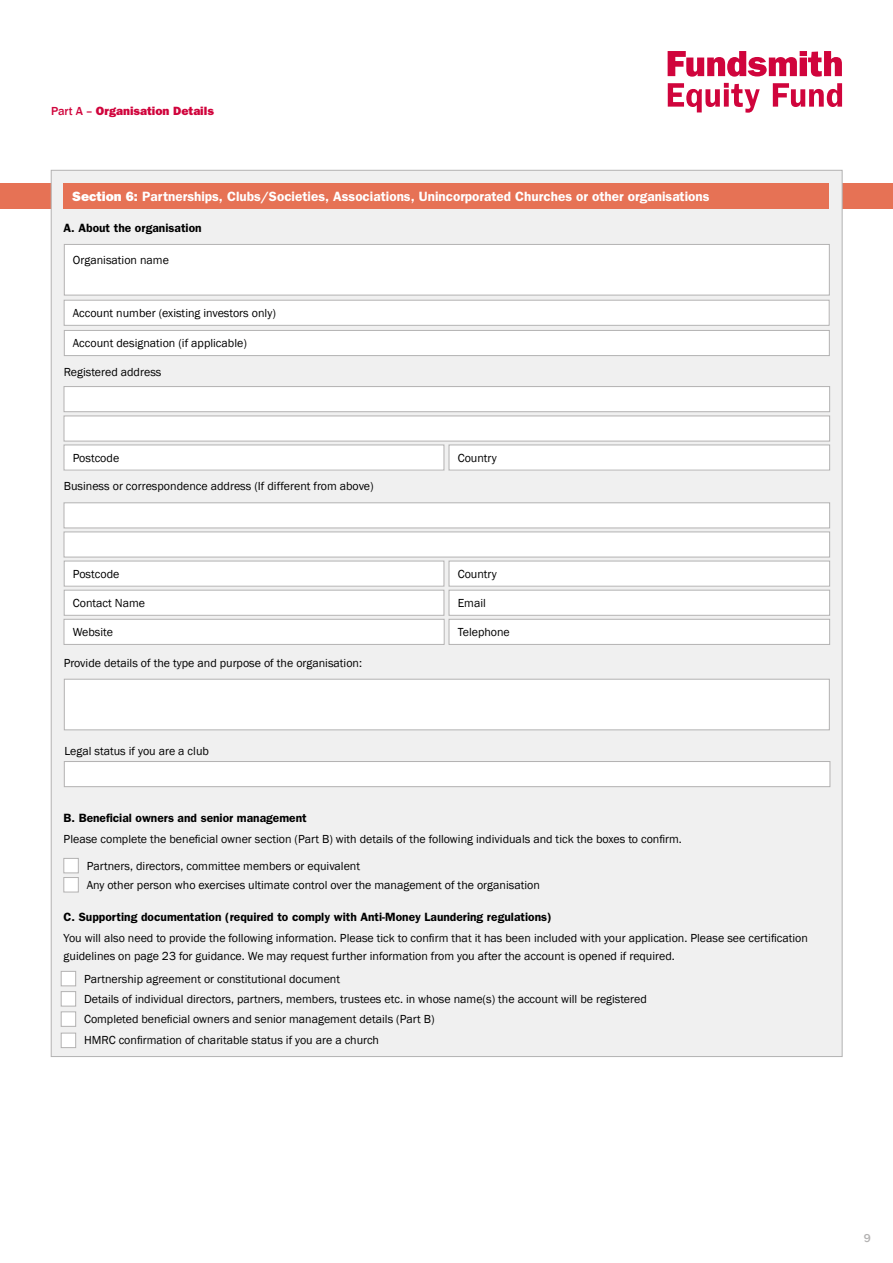
<style>
.page{position:relative;width:893px;height:1263px;background:#fff}
.page>*{position:absolute;margin:0;border:0;box-sizing:border-box;transform-origin:0 0}
.t1{font:600 13.5px "Franklin Gothic";color:#fff}
.t2{font:12px/20.7px "Franklin Gothic";color:#000}
.t3{font:600 12px "Franklin Gothic";color:#000}
.t4{font:800 12px "Franklin Gothic";color:#d0043c}
.t5{font:500 12px "Franklin Gothic";color:#b3b2b2}
.s1{font-weight:500}
.s2{font-weight:800}
</style>
<div class="page">
<div style="left:0;top:183px;width:893px;height:25px;background:#e67255"></div>
<div style="left:51px;top:170px;width:791px;height:887px;background:#f0f0f0;border:1px solid #b3b2b2"></div>
<div style="left:64px;top:761px;width:766px;height:26px;background:#fff;border:1px solid #b3b2b2"></div>
<svg style="left:668px;top:51px;width:174px;height:26px"></svg>
<svg style="left:668px;top:83px;width:92px;height:30px"></svg>
<svg style="left:773px;top:83px;width:69px;height:24px"></svg>
<div style="left:64px;top:183px;width:765px;height:25px;background:#e67255"></div>
<div style="left:64px;top:300px;width:765px;height:25px;background:#fff"></div>
<div style="left:64px;top:300px;width:765px;height:25px;border:1px solid #b3b2b2"></div>
<div style="left:64px;top:244px;width:765px;height:51px;background:#fff"></div>
<div style="left:64px;top:244px;width:765px;height:51px;border:1px solid #b3b2b2"></div>
<div style="left:64px;top:679px;width:765px;height:51px;background:#fff;border:1px solid #b3b2b2"></div>
<div style="left:64px;top:858px;width:15px;height:15px;background:#fff;border:1px solid #b3b2b2"></div>
<div style="left:61px;top:971px;width:15px;height:15px;background:#fff;border:1px solid #b3b2b2"></div>
<div style="left:64px;top:877px;width:15px;height:15px;background:#fff;border:1px solid #b3b2b2"></div>
<div style="left:61px;top:991px;width:15px;height:15px;background:#fff;border:1px solid #b3b2b2"></div>
<div style="left:61px;top:1012px;width:15px;height:14px;background:#fff;border:1px solid #b3b2b2"></div>
<div style="left:61px;top:1033px;width:15px;height:15px;background:#fff;border:1px solid #b3b2b2"></div>
<div style="left:64px;top:330px;width:765px;height:26px;background:#fff"></div>
<div style="left:64px;top:330px;width:765px;height:26px;border:1px solid #b3b2b2"></div>
<div style="left:64px;top:445px;width:380px;height:25px;background:#fff"></div>
<div style="left:64px;top:445px;width:380px;height:25px;border:1px solid #b3b2b2"></div>
<div style="left:64px;top:386px;width:766px;height:26px;background:#fff;border:1px solid #b3b2b2"></div>
<div style="left:64px;top:416px;width:766px;height:25px;background:#fff;border:1px solid #b3b2b2"></div>
<div style="left:449px;top:445px;width:381px;height:25px;background:#fff"></div>
<div style="left:449px;top:445px;width:381px;height:25px;border:1px solid #b3b2b2"></div>
<div style="left:64px;top:532px;width:766px;height:25px;background:#fff;border:1px solid #b3b2b2"></div>
<div style="left:64px;top:503px;width:766px;height:25px;background:#fff;border:1px solid #b3b2b2"></div>
<div style="left:64px;top:619px;width:380px;height:25px;background:#fff"></div>
<div style="left:64px;top:619px;width:380px;height:26px;border:1px solid #b3b2b2"></div>
<div style="left:449px;top:619px;width:381px;height:25px;background:#fff"></div>
<div style="left:449px;top:619px;width:381px;height:26px;border:1px solid #b3b2b2"></div>
<div style="left:449px;top:561px;width:381px;height:25px;background:#fff"></div>
<div style="left:449px;top:561px;width:381px;height:25px;border:1px solid #b3b2b2"></div>
<div style="left:449px;top:590px;width:381px;height:25px;background:#fff"></div>
<div style="left:449px;top:590px;width:381px;height:25px;border:1px solid #b3b2b2"></div>
<div style="left:64px;top:590px;width:380px;height:25px;background:#fff"></div>
<div style="left:64px;top:590px;width:380px;height:25px;border:1px solid #b3b2b2"></div>
<div style="left:64px;top:561px;width:380px;height:25px;background:#fff"></div>
<div style="left:64px;top:561px;width:380px;height:25px;border:1px solid #b3b2b2"></div>
<p class="t4" style="left:51px;top:104px;width:164px"><span class="s1">Part A –</span> Organisation Details</p>
<p class="t1" style="left:72px;top:188px;width:639px"><span class="s2">Section 6:</span> Partnerships, Clubs/Societies, Associations, Unincorporated Churches or other organisations</p>
<p class="t3" style="left:64px;top:221px;width:140px">A. About the organisation</p>
<p class="t2" style="left:73px;top:250px;width:97px">Organisation name</p>
<p class="t2" style="left:73px;top:303px;width:205px">Account number (existing investors only)</p>
<p class="t2" style="left:73px;top:333px;width:175px">Account designation (if applicable)</p>
<p class="t2" style="left:64px;top:362px;width:99px">Registered address</p>
<p class="t2" style="left:73px;top:448px;width:48px">Postcode</p>
<p class="t2" style="left:64px;top:476px;width:311px">Business or correspondence address (If different from above)</p>
<p class="t2" style="left:73px;top:564px;width:48px">Postcode</p>
<p class="t2" style="left:458px;top:448px;width:41px">Country</p>
<p class="t2" style="left:458px;top:564px;width:41px">Country</p>
<p class="t2" style="left:73px;top:593px;width:74px">Contact Name</p>
<p class="t2" style="left:458px;top:593px;width:30px">Email</p>
<p class="t2" style="left:73px;top:622px;width:42px">Website</p>
<p class="t2" style="left:458px;top:622px;width:54px">Telephone</p>
<p class="t2" style="left:64px;top:653px;width:300px">Provide details of the type and purpose of the organisation:</p>
<p class="t2" style="left:64px;top:741px;width:146px">Legal status if you are a club</p>
<p class="t3" style="left:64px;top:811px;width:245px">B. Beneficial owners and senior management</p>
<p class="t2" style="left:64px;top:828px;width:620px">Please complete the beneficial owner section (Part B) with details of the following individuals and tick the boxes to confirm.</p>
<p class="t2" style="left:87px;top:856px;width:275px">Partners, directors, committee members or equivalent</p>
<p class="t2" style="left:87px;top:875px;width:455px">Any other person who exercises ultimate control over the management of the organisation</p>
<p class="t3" style="left:64px;top:910px;width:490px">C. Supporting documentation (required to comply with Anti-Money Laundering regulations)</p>
<p class="t2" style="left:64px;top:929px;width:746px;line-height:18px">You will also need to provide the following information. Please tick to confirm that it has been included with your application. Please see certification guidelines on page 23 for guidance. We may request further information from you after the account is opened if required.</p>
<p class="t2" style="left:84px;top:969px;width:258px">Partnership agreement or constitutional document</p>
<p class="t2" style="left:84px;top:989px;width:564px">Details of individual directors, partners, members, trustees etc. in whose name(s) the account will be registered<br>Completed beneficial owners and senior management details (Part B)<br>HMRC confirmation of charitable status if you are a church</p>
<p class="t5" style="left:864px;top:1230px;width:9px">9</p>
</div>
